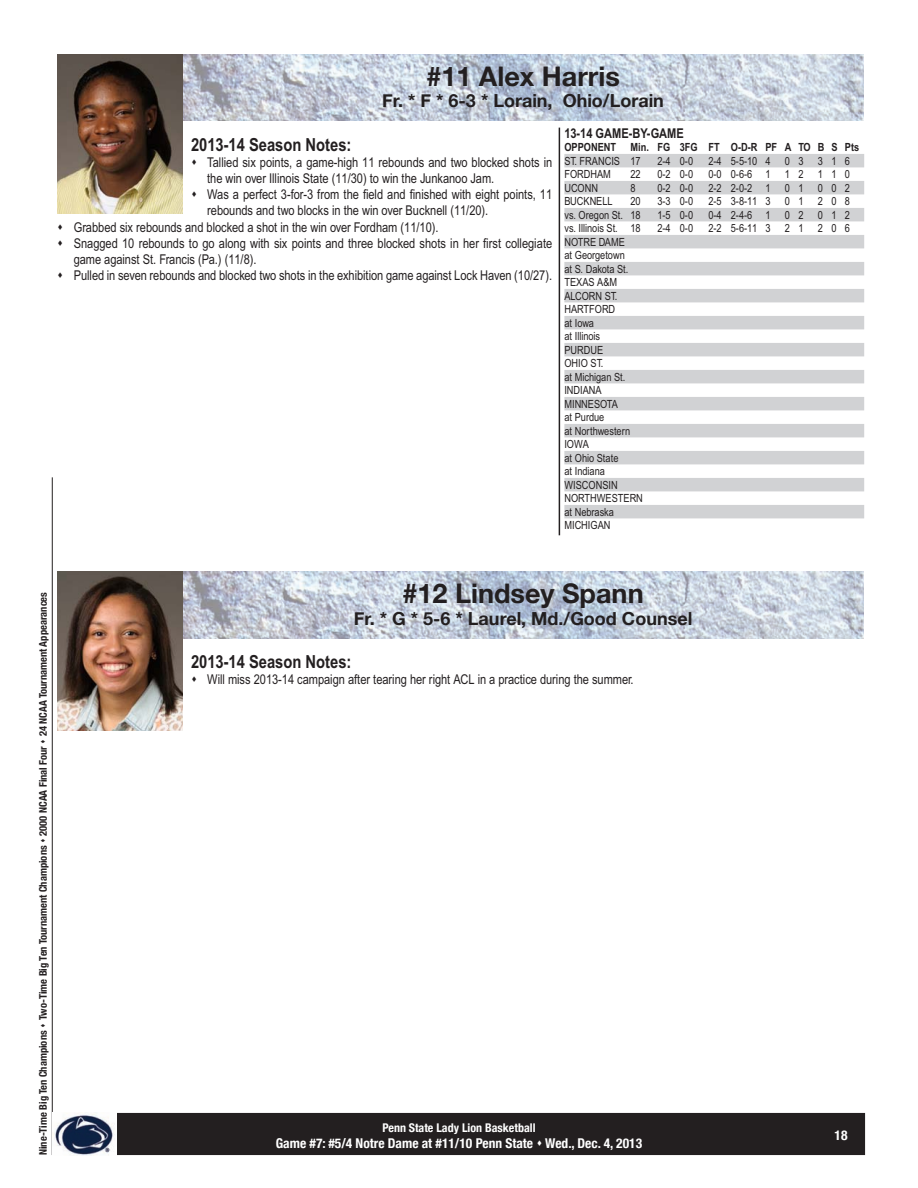
<style>
.page{position:relative;width:918px;height:1188px;background:#fff}
.page>*{position:absolute;margin:0;border:0;box-sizing:border-box;transform-origin:0 0}
.t1{font:700 27px "Helvetica Neue";color:#231f20}
.t2{font:700 18px "Helvetica Neue";color:#231f20}
.t3{font:700 18px "Arial Narrow";color:#231f20}
.t4{font:13.5px/16.2px "Arial Narrow";color:#231f20}
.t5{font:700 condensed 13.5px "Helvetica Neue";color:#fff}
.t6{font:700 13.5px "Arial Narrow";color:#231f20}
.t7{font:700 condensed 12px "Helvetica Neue";color:#fff}
.t8{font:11.25px/13.5px "Arial Narrow";color:#231f20}
.t9{font:700 11.25px "Arial Narrow";color:#231f20}
.t10{font:700 condensed 10.5px "Helvetica Neue";color:#231f20}
</style>
<div class="page">
<div style="left:54px;top:1114px;width:810px;height:40px;background:#231f20"></div>
<div style="left:53px;top:1113px;width:812px;height:42px;border:2px solid #231f20"></div>
<hr style="left:52px;top:477px;width:1px;height:678px;background:#231f20">
<img style="left:53px;top:1113px;width:63px;height:42px">
<img style="left:182px;top:54px;width:682px;height:67px">
<img style="left:57px;top:54px;width:125px;height:159px">
<img style="left:182px;top:572px;width:682px;height:66px">
<img style="left:57px;top:572px;width:125px;height:159px">
<div style="left:564px;top:154px;width:300px;height:13px;background:#d1d2d4"></div>
<div style="left:564px;top:181px;width:300px;height:13px;background:#d1d2d4"></div>
<div style="left:564px;top:208px;width:300px;height:13px;background:#d1d2d4"></div>
<div style="left:564px;top:235px;width:300px;height:13px;background:#d1d2d4"></div>
<div style="left:564px;top:262px;width:300px;height:13px;background:#d1d2d4"></div>
<div style="left:564px;top:289px;width:300px;height:13px;background:#d1d2d4"></div>
<div style="left:564px;top:316px;width:300px;height:13px;background:#d1d2d4"></div>
<div style="left:564px;top:343px;width:300px;height:13px;background:#d1d2d4"></div>
<div style="left:564px;top:370px;width:300px;height:13px;background:#d1d2d4"></div>
<div style="left:564px;top:397px;width:300px;height:13px;background:#d1d2d4"></div>
<div style="left:564px;top:424px;width:300px;height:13px;background:#d1d2d4"></div>
<div style="left:564px;top:451px;width:300px;height:13px;background:#d1d2d4"></div>
<div style="left:564px;top:478px;width:300px;height:13px;background:#d1d2d4"></div>
<div style="left:564px;top:505px;width:300px;height:13px;background:#d1d2d4"></div>
<hr style="left:559px;top:128px;width:1px;height:407px;background:#231f20">
<h1 class="t1" style="left:426px;top:55px;width:195px">#11 Alex Harris</h1>
<h2 class="t2" style="left:382px;top:87px;width:283px">Fr. * F * 6-3 * Lorain, Ohio/Lorain</h2>
<h2 class="t3" style="left:191px;top:133px;width:162px">2013-14 Season Notes:</h2>
<p class="t4" style="left:207px;top:154px;width:347px;text-indent:-16px">▲ Tallied six points, a game-high 11 rebounds and two blocked shots in the win over Illinois State (11/30) to win the Junkanoo Jam.</p>
<p class="t4" style="left:207px;top:186px;width:346px;text-indent:-16px">▲ Was a perfect 3-for-3 from the field and finished with eight points, 11 rebounds and two blocks in the win over Bucknell (11/20).</p>
<p class="t4" style="left:57px;top:218px;width:383px">▲ Grabbed six rebounds and blocked a shot in the win over Fordham (11/10).</p>
<p class="t4" style="left:74px;top:235px;width:480px;text-indent:-16px">▲ Snagged 10 rebounds to go along with six points and three blocked shots in her first collegiate game against St. Francis (Pa.) (11/8).</p>
<p class="t4" style="left:57px;top:267px;width:497px">▲ Pulled in seven rebounds and blocked two shots in the exhibition game against Lock Haven (10/27).</p>
<p class="t6" style="left:564px;top:125px;width:121px">13-14 GAME-BY-GAME</p>
<p class="t9" style="left:564px;top:141px;width:53px">OPPONENT</p>
<p class="t9" style="left:630px;top:141px;width:230px">Min. FG 3FG FT O-D-R PF A TO B S Pts</p>
<p class="t8" style="left:564px;top:154px;width:78px">ST. FRANCIS 17</p>
<p class="t8" style="left:657px;top:154px;width:37px">2-4 0-0</p>
<p class="t8" style="left:708px;top:154px;width:64px">2-4 5-5-10 4</p>
<p class="t8" style="left:785px;top:154px;width:20px">0 3</p>
<p class="t8" style="left:818px;top:154px;width:34px">3 1 6</p>
<p class="t8" style="left:564px;top:167px;width:48px">FORDHAM</p>
<p class="t8" style="left:630px;top:167px;width:12px">22</p>
<p class="t8" style="left:657px;top:167px;width:37px">0-2 0-0</p>
<p class="t8" style="left:708px;top:167px;width:64px">0-0 0-6-6 1</p>
<p class="t8" style="left:785px;top:167px;width:20px">1 2</p>
<p class="t8" style="left:818px;top:167px;width:34px">1 1 0</p>
<p class="t8" style="left:564px;top:181px;width:35px">UCONN</p>
<p class="t8" style="left:630px;top:181px;width:7px">8</p>
<p class="t8" style="left:657px;top:181px;width:37px">0-2 0-0</p>
<p class="t8" style="left:708px;top:181px;width:64px">2-2 2-0-2 1</p>
<p class="t8" style="left:785px;top:181px;width:20px">0 1</p>
<p class="t8" style="left:818px;top:181px;width:34px">0 0 2</p>
<p class="t8" style="left:564px;top:194px;width:50px">BUCKNELL</p>
<p class="t8" style="left:630px;top:194px;width:12px">20</p>
<p class="t8" style="left:657px;top:194px;width:37px">3-3 0-0</p>
<p class="t8" style="left:708px;top:194px;width:64px">2-5 3-8-11 3</p>
<p class="t8" style="left:785px;top:194px;width:20px">0 1</p>
<p class="t8" style="left:818px;top:194px;width:34px">2 0 8</p>
<p class="t8" style="left:564px;top:208px;width:78px">vs. Oregon St. 18</p>
<p class="t8" style="left:657px;top:208px;width:37px">1-5 0-0</p>
<p class="t8" style="left:708px;top:208px;width:64px">0-4 2-4-6 1</p>
<p class="t8" style="left:785px;top:208px;width:20px">0 2</p>
<p class="t8" style="left:818px;top:208px;width:34px">0 1 2</p>
<p class="t8" style="left:564px;top:221px;width:78px">vs. Illinois St. 18</p>
<p class="t8" style="left:657px;top:221px;width:37px">2-4 0-0</p>
<p class="t8" style="left:708px;top:221px;width:64px">2-2 5-6-11 3</p>
<p class="t8" style="left:785px;top:221px;width:20px">2 1</p>
<p class="t8" style="left:818px;top:221px;width:34px">2 0 6</p>
<p class="t8" style="left:564px;top:235px;width:80px">NOTRE DAME<br>at Georgetown<br>at S. Dakota St.<br>TEXAS A&amp;M<br>ALCORN ST.<br>HARTFORD<br>at Iowa<br>at Illinois<br>PURDUE<br>OHIO ST.<br>at Michigan St.<br>INDIANA<br>MINNESOTA<br>at Purdue<br>at Northwestern<br>IOWA<br>at Ohio State<br>at Indiana<br>WISCONSIN<br>NORTHWESTERN at Nebraska<br>MICHIGAN</p>
<p class="t10" style="left:34px;top:1155px;width:564px;rotate:-90deg">Nine-Time Big Ten Champions ▲ Two-Time Big Ten Tournament Champions ▲ 2000 NCAA Final Four ▲ 24 NCAA Tournament Appearances</p>
<h1 class="t1" style="left:403px;top:572px;width:243px">#12 Lindsey Spann</h1>
<h2 class="t2" style="left:354px;top:604px;width:340px">Fr. * G * 5-6 * Laurel, Md./Good Counsel</h2>
<h2 class="t3" style="left:191px;top:651px;width:162px">2013-14 Season Notes:</h2>
<p class="t4" style="left:191px;top:671px;width:444px">▲ Will miss 2013-14 campaign after tearing her right ACL in a practice during the summer.</p>
<p class="t7" style="left:382px;top:1117px;width:155px">Penn State Lady Lion Basketball</p>
<p class="t5" style="left:276px;top:1132px;width:368px">Game #7: #5/4 Notre Dame at #11/10 Penn State ▲ Wed., Dec. 4, 2013</p>
<p class="t5" style="left:835px;top:1124px;width:14px">18</p>
</div>
